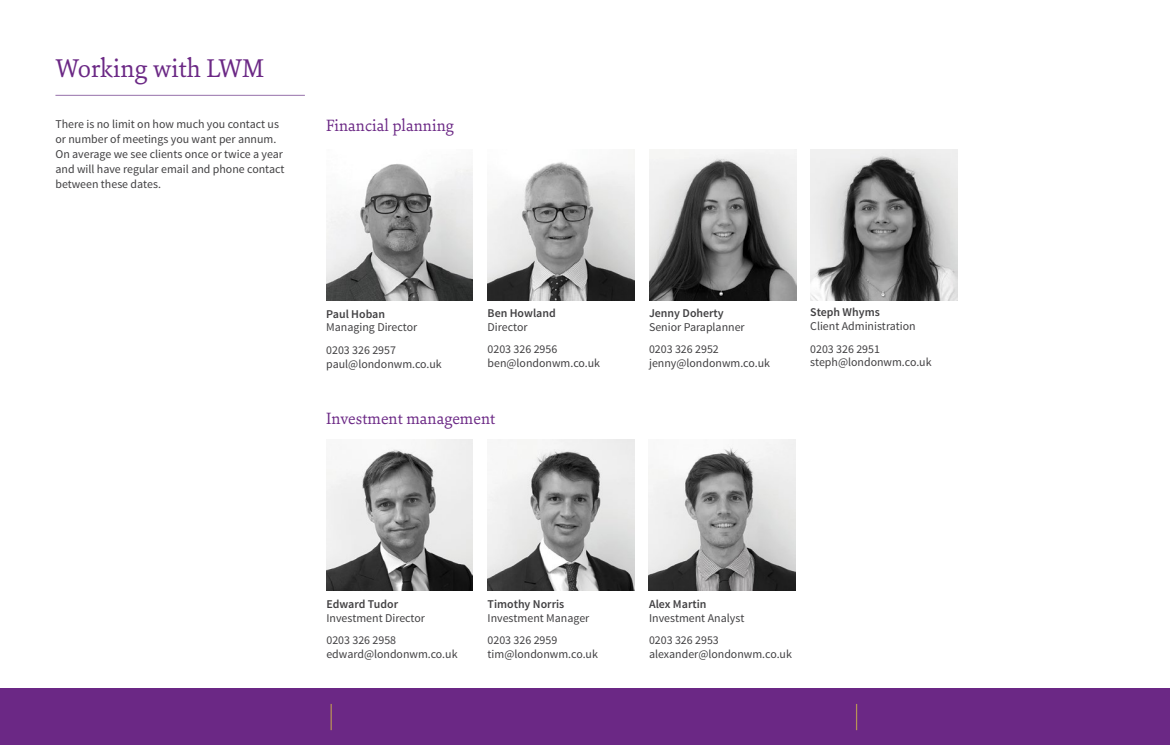
<style>
.page{position:relative;width:1170px;height:745px;background:#fff}
.page>*{position:absolute;margin:0;border:0;box-sizing:border-box;transform-origin:0 0}
.t1{font:27.5px "Sina Nova";color:#6b2885}
.t2{font:17.5px "Sina Nova";color:#6b2885}
.t3{font:11.88px/22.5px "Source Sans Pro";color:#414042}
.t4{font:600 11.88px "Source Sans Pro";color:#414042}
</style>
<div class="page">
<hr style="left:55px;top:95px;width:250px;height:1px;background:#9671aa">
<img style="left:649px;top:149px;width:147px;height:152px">
<img style="left:810px;top:149px;width:147px;height:151px">
<img style="left:487px;top:439px;width:147px;height:151px">
<img style="left:649px;top:439px;width:146px;height:151px">
<img style="left:326px;top:439px;width:147px;height:151px">
<img style="left:487px;top:149px;width:147px;height:151px">
<img style="left:326px;top:164px;width:147px;height:136px">
<div style="left:0;top:688px;width:1169px;height:56px;background:#6b2885"></div>
<hr style="left:855px;top:703px;width:2px;height:26px;background:#b79257">
<hr style="left:330px;top:703px;width:2px;height:26px;background:#b79257">
<h1 class="t1" style="left:55px;top:50px;width:210px">Working with LWM</h1>
<p class="t3" style="left:55px;top:117px;width:231px;line-height:15px">There is no limit on how much you contact us or number of meetings you want per annum.<br>On average we see clients once or twice a year and will have regular email and phone contact between these dates.</p>
<h2 class="t2" style="left:326px;top:113px;width:129px">Financial planning</h2>
<p class="t4" style="left:326px;top:306px;width:60px">Paul Hoban</p>
<p class="t3" style="left:326px;top:316px;width:93px">Managing Director<br>0203 326 2957</p>
<p class="t3" style="left:326px;top:352px;width:117px">paul@londonwm.co.uk</p>
<p class="t4" style="left:487px;top:305px;width:70px">Ben Howland</p>
<p class="t3" style="left:487px;top:315px;width:71px">Director<br>0203 326 2956</p>
<p class="t3" style="left:487px;top:352px;width:114px">ben@londonwm.co.uk</p>
<h2 class="t2" style="left:326px;top:406px;width:171px">Investment management</h2>
<p class="t4" style="left:649px;top:305px;width:76px">Jenny Doherty</p>
<p class="t3" style="left:649px;top:315px;width:97px">Senior Paraplanner<br>0203 326 2952</p>
<p class="t3" style="left:649px;top:352px;width:122px">jenny@londonwm.co.uk</p>
<p class="t4" style="left:810px;top:304px;width:71px">Steph Whyms</p>
<p class="t3" style="left:810px;top:315px;width:107px">Client Administration<br>0203 326 2951</p>
<p class="t3" style="left:810px;top:351px;width:123px">steph@londonwm.co.uk</p>
<p class="t4" style="left:326px;top:596px;width:73px">Edward Tudor</p>
<p class="t3" style="left:326px;top:606px;width:100px">Investment Director<br>0203 326 2958</p>
<p class="t3" style="left:326px;top:642px;width:133px">edward@londonwm.co.uk</p>
<p class="t4" style="left:487px;top:596px;width:78px">Timothy Norris</p>
<p class="t3" style="left:487px;top:606px;width:103px">Investment Manager<br>0203 326 2959</p>
<p class="t3" style="left:487px;top:642px;width:112px">tim@londonwm.co.uk</p>
<p class="t4" style="left:649px;top:596px;width:59px">Alex Martin</p>
<p class="t3" style="left:649px;top:606px;width:97px">Investment Analyst<br>0203 326 2953</p>
<p class="t3" style="left:649px;top:642px;width:144px">alexander@londonwm.co.uk</p>
</div>
